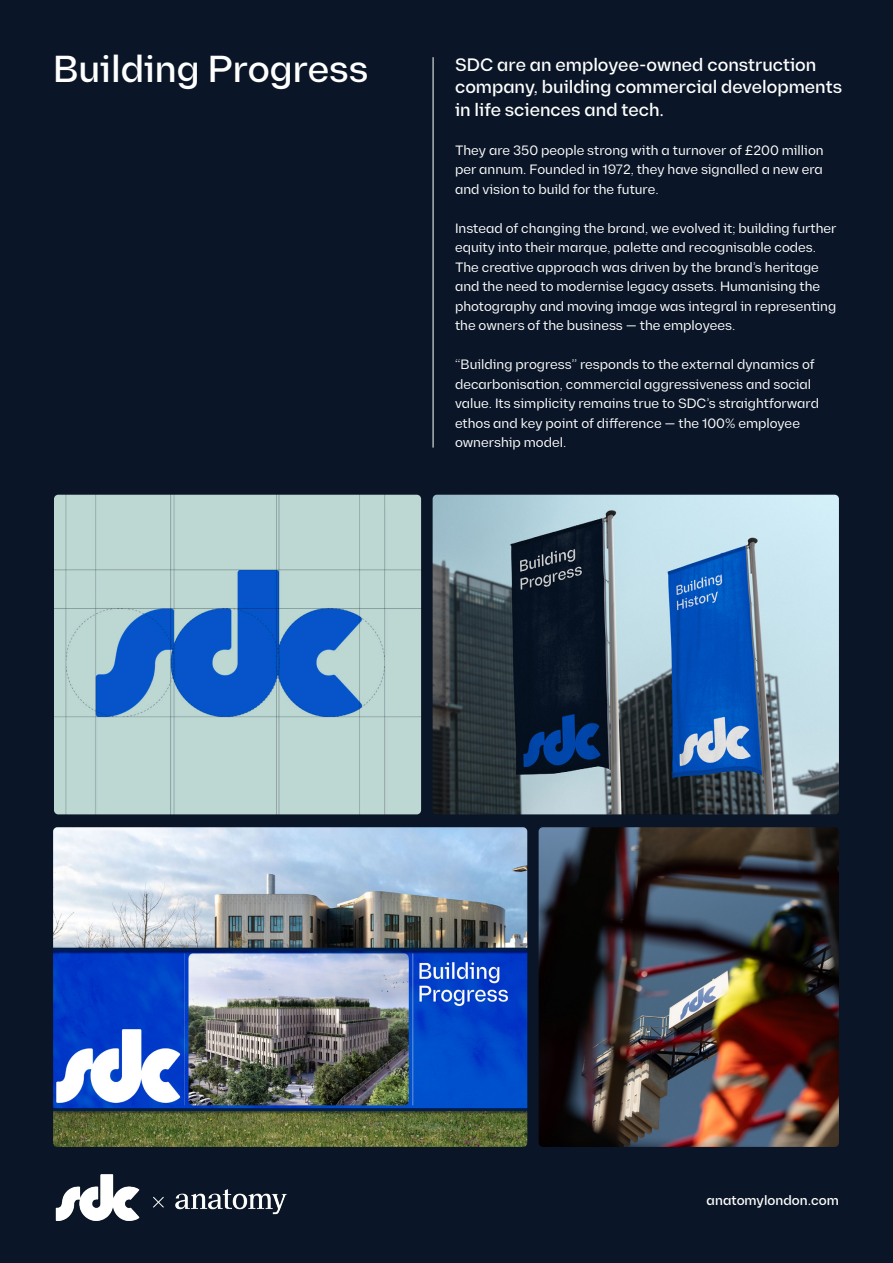
<style>
.page{position:relative;width:893px;height:1263px;background:#0a1627}
.page>*{position:absolute;margin:0;border:0;box-sizing:border-box;transform-origin:0 0}
.t1{font:500 37.5px "Diagramm";color:#fff}
.t2{font:500 18px/22.5px "Diagramm";color:#fff}
.t3{font:13.5px/19.5px "Diagramm";color:#fff}
.t4{font:500 13.5px "Diagramm";color:#fff}
</style>
<div class="page">
<hr style="left:433px;top:57px;width:1px;height:391px;background:#fff">
<img style="left:55px;top:1175px;width:85px;height:45px">
<img style="left:175px;top:1189px;width:112px;height:26px">
<svg style="left:153px;top:1196px;width:11px;height:12px"></svg>
<img style="left:54px;top:495px;width:367px;height:319px">
<img style="left:433px;top:495px;width:406px;height:319px">
<img style="left:53px;top:827px;width:474px;height:320px">
<img style="left:539px;top:827px;width:300px;height:320px">
<p class="t1" style="left:53px;top:47px;width:317px">Building Progress</p>
<p class="t2" style="left:455px;top:53px;width:389px">SDC are an employee-owned construction company, building commercial developments in life sciences and tech.</p>
<p class="t3" style="left:455px;top:140px;width:370px;text-align:justify">They are 350 people strong with a turnover of £200 million per annum. Founded in 1972, they have signalled a new era and vision to build for the future.</p>
<p class="t3" style="left:455px;top:218px;width:383px">Instead of changing the brand, we evolved it; building further equity into their marque, palette and recognisable codes.<br>The creative approach was driven by the brand’s heritage and the need to modernise legacy assets. Humanising the photography and moving image was integral in representing the owners of the business — the employees.</p>
<p class="t3" style="left:455px;top:355px;width:366px">“Building progress” responds to the external dynamics of decarbonisation, commercial aggressiveness and social value. Its simplicity remains true to SDC’s straightforward ethos and key point of difference — the 100% employee ownership model.</p>
<p class="t4" style="left:707px;top:1193px;width:134px">anatomylondon.com</p>
</div>
